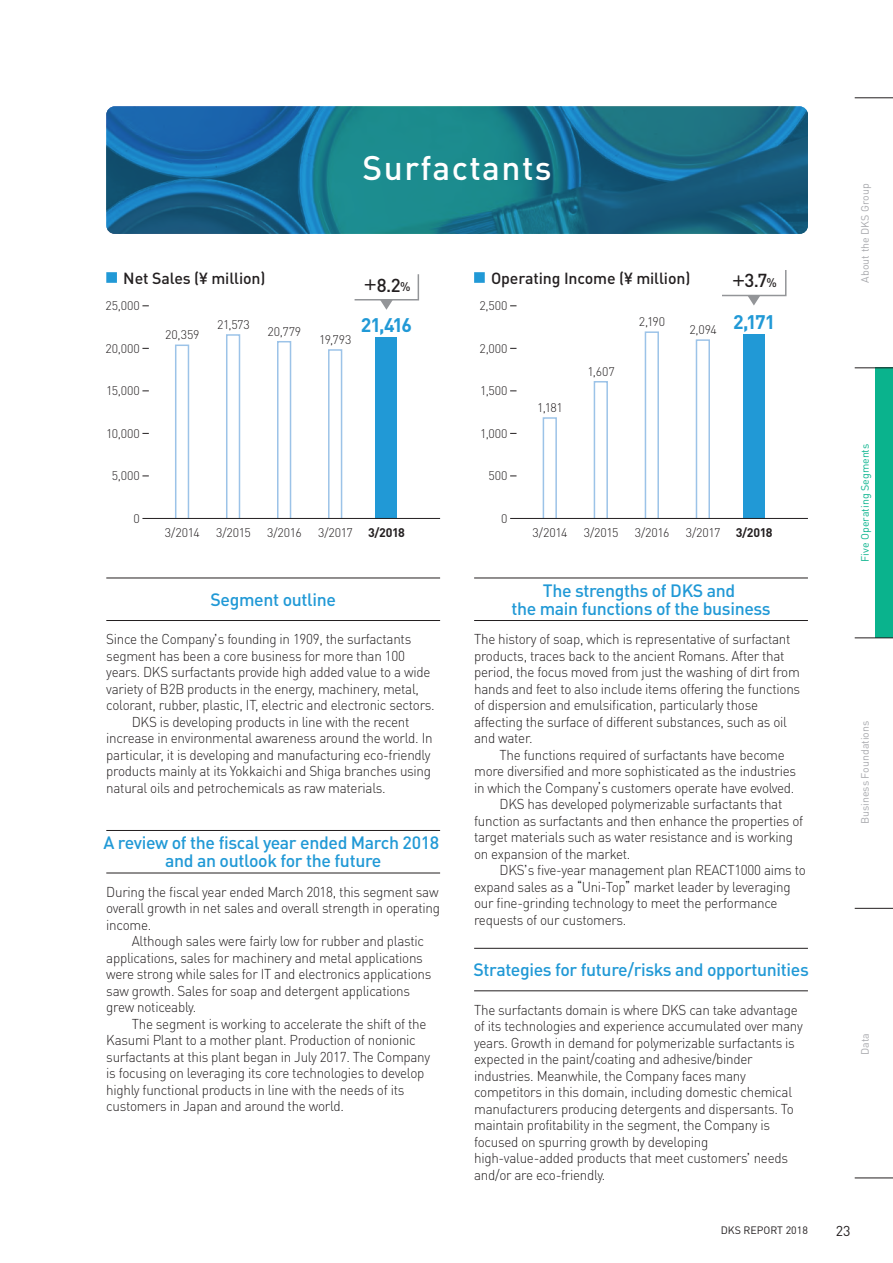
<style>
.page{position:relative;width:893px;height:1263px;background:#fff}
.page>*{position:absolute;margin:0;border:0;box-sizing:border-box;transform-origin:0 0}
.t1{font:500 33.6px "DIN Pro";letter-spacing:.04em;color:#fff}
.t2{font:700 19.5px "DIN Pro";color:#2199d6}
.t3{font:500 18.6px "DIN Pro";color:#231f20}
.t4{font:500 17.7px/18px "DIN Pro";letter-spacing:-.02em;color:#2199d6;text-align:center}
.t5{font:500 15.9px "DIN Pro";letter-spacing:-.01em;color:#231f20}
.t6{font:300 14.1px/16.5px "DIN Pro";letter-spacing:-.02em;color:#231f20;scale:.95 1}
.t7{font:14.1px "DIN Pro";color:#231f20}
.t8{font:300 12.45px "DIN Pro";letter-spacing:-.005em;color:#231f20}
.t9{font:10.65px "DIN Pro";color:#a8a9ad}
.t10{font:10.65px "DIN Pro";color:#0ab38d}
.t11{font:10.65px "DIN Pro";color:#231f20}
.s1{font-family:"UD Shin Go Pro";font-size:15.75px}
.s2{font-size:12.45px}
.s3{font-weight:700}
.s4{font-family:"UD Shin Go Pro";font-size:12px}
</style>
<div class="page">
<div style="left:175px;top:345px;width:14px;height:174px;background:#fff;border:2px solid #9cc3e8"></div>
<div style="left:226px;top:334px;width:14px;height:185px;background:#fff;border:2px solid #9cc3e8"></div>
<div style="left:277px;top:341px;width:14px;height:178px;background:#fff;border:2px solid #9cc3e8"></div>
<div style="left:376px;top:337px;width:21px;height:181px;background:#2199d6"></div>
<div style="left:328px;top:349px;width:14px;height:170px;background:#fff;border:2px solid #9cc3e8"></div>
<div style="left:543px;top:417px;width:14px;height:102px;background:#fff;border:2px solid #9cc3e8"></div>
<div style="left:594px;top:381px;width:14px;height:138px;background:#fff;border:2px solid #9cc3e8"></div>
<div style="left:645px;top:331px;width:14px;height:188px;background:#fff;border:2px solid #9cc3e8"></div>
<div style="left:743px;top:334px;width:21px;height:184px;background:#2199d6"></div>
<div style="left:696px;top:339px;width:14px;height:180px;background:#fff;border:2px solid #9cc3e8"></div>
<svg style="left:106px;top:106px;width:702px;height:128px;background:#196f8d"></svg>
<hr style="left:510px;top:518px;width:298px;height:1px;background:#231f20">
<hr style="left:142px;top:518px;width:298px;height:1px;background:#231f20">
<hr style="left:106px;top:620px;width:334px;height:1px;background:#231f20">
<hr style="left:106px;top:578px;width:334px;height:1px;background:#231f20">
<hr style="left:474px;top:620px;width:334px;height:1px;background:#231f20">
<hr style="left:474px;top:578px;width:334px;height:1px;background:#231f20">
<hr style="left:474px;top:990px;width:334px;height:1px;background:#231f20">
<hr style="left:474px;top:948px;width:334px;height:1px;background:#231f20">
<hr style="left:106px;top:873px;width:334px;height:1px;background:#231f20">
<hr style="left:106px;top:830px;width:334px;height:1px;background:#231f20">
<div style="left:106px;top:272px;width:11px;height:11px;background:#2199d6"></div>
<div style="left:474px;top:272px;width:11px;height:11px;background:#2199d6"></div>
<svg style="left:354px;top:274px;width:66px;height:36px"></svg>
<svg style="left:722px;top:270px;width:65px;height:35px"></svg>
<div style="left:876px;top:368px;width:17px;height:270px;background:#0ab38d"></div>
<hr style="left:855px;top:98px;width:38px;height:1px;background:#231f20">
<hr style="left:855px;top:368px;width:38px;height:1px;background:#231f20">
<hr style="left:855px;top:638px;width:38px;height:1px;background:#231f20">
<hr style="left:855px;top:908px;width:38px;height:1px;background:#231f20">
<hr style="left:855px;top:1178px;width:38px;height:1px;background:#231f20">
<h1 class="t1" style="left:363px;top:141px;width:190px">Surfactants</h1>
<p class="t5" style="left:123px;top:265px;width:144px">Net Sales (¥ million)</p>
<p class="t5" style="left:491px;top:265px;width:201px">Operating Income (¥ million)</p>
<h3 class="t3" style="left:362px;top:270px;width:50px"><span class="s1">＋</span>8.2<span class="s2">%</span></h3>
<h3 class="t3" style="left:731px;top:265px;width:48px"><span class="s1">＋</span>3.7<span class="s2">%</span></h3>
<p class="t8" style="left:106px;top:296px;width:36px">25,000</p>
<p class="t8" style="left:479px;top:296px;width:30px">2,500</p>
<p class="t8" style="left:106px;top:339px;width:36px">20,000</p>
<p class="t8" style="left:165px;top:325px;width:36px">20,359</p>
<p class="t8" style="left:217px;top:315px;width:34px">21,573</p>
<p class="t8" style="left:268px;top:322px;width:35px">20,779</p>
<p class="t8" style="left:319px;top:330px;width:34px">19,793</p>
<h2 class="t2" style="left:361px;top:308px;width:53px">21,416</h2>
<p class="t8" style="left:479px;top:339px;width:30px">2,000</p>
<p class="t8" style="left:639px;top:312px;width:28px">2,190</p>
<p class="t8" style="left:689px;top:320px;width:87px">2,094 <sup>2,171</sup></p>
<p class="t8" style="left:587px;top:362px;width:29px">1,607</p>
<p class="t8" style="left:106px;top:381px;width:35px">15,000</p>
<p class="t8" style="left:480px;top:381px;width:29px">1,500</p>
<p class="t8" style="left:537px;top:398px;width:27px">1,181</p>
<p class="t8" style="left:106px;top:424px;width:35px">10,000</p>
<p class="t8" style="left:480px;top:424px;width:29px">1,000</p>
<p class="t8" style="left:112px;top:466px;width:30px">5,000</p>
<p class="t8" style="left:489px;top:466px;width:21px">500</p>
<p class="t8" style="left:134px;top:509px;width:8px">0</p>
<p class="t8" style="left:501px;top:509px;width:8px">0</p>
<p class="t8" style="left:165px;top:523px;width:36px">3/2014</p>
<p class="t8" style="left:216px;top:523px;width:36px">3/2015</p>
<p class="t8" style="left:267px;top:523px;width:36px">3/2016</p>
<p class="t8" style="left:318px;top:523px;width:88px">3/2017 <span class="s3">3/2018</span></p>
<p class="t8" style="left:533px;top:523px;width:36px">3/2014</p>
<p class="t8" style="left:584px;top:523px;width:36px">3/2015</p>
<p class="t8" style="left:635px;top:523px;width:36px">3/2016</p>
<p class="t8" style="left:686px;top:523px;width:88px">3/2017 <span class="s3">3/2018</span></p>
<p class="t4" style="left:211px;top:589px;width:127px">Segment outline</p>
<p class="t4" style="left:511px;top:580px;width:261px">The strengths of DKS and<br>the main functions of the business</p>
<p class="t6" style="left:106px;top:630px;width:323px">Since the Company<span class="s4">’</span>s founding in 1909, the surfactants</p>
<p class="t6" style="left:106px;top:646px;width:316px">segment has been a core business for more than 100</p>
<p class="t6" style="left:106px;top:663px;width:343px">years. DKS surfactants provide high added value to a wide</p>
<p class="t6" style="left:106px;top:679px;width:331px">variety of B2B products in the energy, machinery, metal,</p>
<p class="t6" style="left:106px;top:696px;width:347px">colorant, rubber, plastic, IT, electric and electronic sectors.</p>
<p class="t6" style="left:132px;top:712px;width:294px">DKS is developing products in line with the recent</p>
<p class="t6" style="left:106px;top:729px;width:345px">increase in environmental awareness around the world. In</p>
<p class="t6" style="left:106px;top:745px;width:343px">particular, it is developing and manufacturing eco-friendly</p>
<p class="t6" style="left:106px;top:762px;width:343px">products mainly at its Yokkaichi and Shiga branches using</p>
<p class="t6" style="left:106px;top:778px;width:296px">natural oils and petrochemicals as raw materials.</p>
<p class="t4" style="left:103px;top:832px;width:337px">A review of the fiscal year ended March 2018 and an outlook for the future</p>
<p class="t6" style="left:106px;top:882px;width:353px;text-align:justify">During the fiscal year ended March 2018, this segment saw overall growth in net sales and overall strength in operating income.</p>
<p class="t6" style="left:106px;top:932px;width:344px;text-indent:26px">Although sales were fairly low for rubber and plastic applications, sales for machinery and metal applications were strong while sales for IT and electronics applications saw growth. Sales for soap and detergent applications grew noticeably.</p>
<p class="t6" style="left:106px;top:1014px;width:343px;text-indent:26px">The segment is working to accelerate the shift of the Kasumi Plant to a mother plant. Production of nonionic surfactants at this plant began in July 2017. The Company is focusing on leveraging its core technologies to develop highly functional products in line with the needs of its customers in Japan and around the world.</p>
<p class="t6" style="left:474px;top:630px;width:345px">The history of soap, which is representative of surfactant products, traces back to the ancient Romans. After that period, the focus moved from just the washing of dirt from hands and feet to also include items offering the functions of dispersion and emulsification, particularly those affecting the surface of different substances, such as oil and water.</p>
<p class="t6" style="left:500px;top:745px;width:302px">The functions required of surfactants have become</p>
<p class="t6" style="left:474px;top:762px;width:341px">more diversified and more sophisticated as the industries</p>
<p class="t6" style="left:474px;top:778px;width:339px">in which the Company<span class="s4">’</span>s customers operate have evolved.</p>
<p class="t6" style="left:500px;top:795px;width:299px">DKS has developed polymerizable surfactants that</p>
<p class="t6" style="left:474px;top:811px;width:348px">function as surfactants and then enhance the properties of</p>
<p class="t6" style="left:474px;top:828px;width:337px">target materials such as water resistance and is working</p>
<p class="t6" style="left:474px;top:844px;width:166px">on expansion of the market.</p>
<p class="t6" style="left:500px;top:861px;width:324px">DKS<span class="s4">’</span>s five-year management plan REACT1000 aims to</p>
<p class="t6" style="left:474px;top:877px;width:335px">expand sales as a <span class="s4">“</span>Uni-Top<span class="s4">”</span>market leader by leveraging</p>
<p class="t6" style="left:474px;top:894px;width:321px">our fine-grinding technology to meet the performance</p>
<p class="t6" style="left:474px;top:910px;width:162px">requests of our customers.</p>
<p class="t4" style="left:473px;top:959px;width:337px">Strategies for future/risks and opportunities</p>
<p class="t6" style="left:474px;top:1000px;width:347px">The surfactants domain is where DKS can take advantage of its technologies and experience accumulated over many years. Growth in demand for polymerizable surfactants is expected in the paint/coating and adhesive/binder industries. Meanwhile, the Company faces many competitors in this domain, including domestic chemical manufacturers producing detergents and dispersants. To maintain profitability in the segment, the Company is focused on spurring growth by developing high-value-added products that meet customers<span class="s4">’</span>needs and/or are eco-friendly.</p>
<p class="t9" style="left:857px;top:282px;width:101px;rotate:-90deg">About the DKS Group</p>
<p class="t10" style="left:857px;top:562px;width:119px;rotate:-90deg">Five Operating Segments</p>
<p class="t9" style="left:857px;top:824px;width:105px;rotate:-90deg">Business Foundations</p>
<p class="t9" style="left:857px;top:1055px;width:23px;rotate:-90deg">Data</p>
<p class="t11" style="left:721px;top:1222px;width:89px">DKS REPORT 2018</p>
<p class="t7" style="left:836px;top:1219px;width:16px">23</p>
</div>
